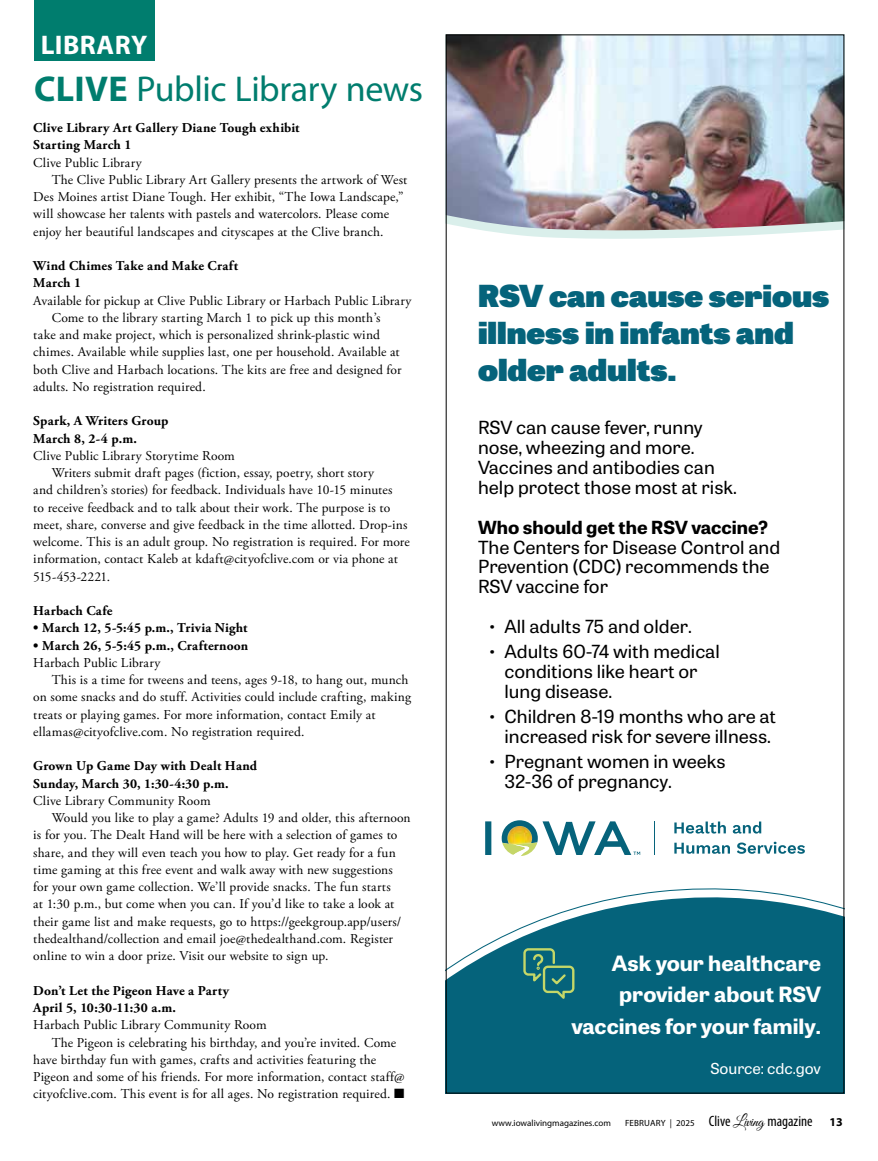
<style>
.page{position:relative;width:878px;height:1161px;background:#fff}
.page>*{position:absolute;margin:0;border:0;box-sizing:border-box;transform-origin:0 0}
.t1{font:36px "Myriad Pro";letter-spacing:-.015em;color:#007d6e}
.t2{font:800 30.3px/36.8px "Tablet Gothic Wide";color:#05637b}
.t3{font:700 27px "Myriad Pro";letter-spacing:.02em;color:#fff}
.t4{font:700 21px/31.5px "Tablet Gothic Wide";color:#fff;text-align:right}
.t5{font:18px/20px "Tablet Gothic Wide";color:#000}
.t6{font:700 18px "Tablet Gothic Wide";color:#000}
.t7{font:15px "Tablet Gothic Wide";color:#fff}
.t8{font:13.5px "Adobe Garamond Pro";letter-spacing:.01em;color:#000}
.t9{font:700 13.5px/17.2px "Adobe Garamond Pro";letter-spacing:.015em;color:#000}
.t10{font:13.5px "Adobe Garamond Pro";letter-spacing:-.04em;color:#000}
.t11{font:700 12px "Myriad Pro";color:#000}
.t12{font:9px "Myriad Pro";color:#000}
.s1{font-weight:700}
.s2{font-stretch:condensed;font-size:15px}
.s3{font-family:"Great Vibes";font-size:15px}
</style>
<div class="page">
<div style="left:34px;top:0;width:120px;height:60px;background:#007d6e"></div>
<svg style="left:448px;top:888px;width:394px;height:204px;fill:#05637b"></svg>
<svg style="left:485px;top:821px;width:6px;height:34px"></svg>
<svg style="left:501px;top:820px;width:139px;height:36px"></svg>
<hr style="left:654px;top:821px;width:1px;height:34px;background:#06637b">
<svg style="left:674px;top:822px;width:51px;height:12px"></svg>
<svg style="left:732px;top:822px;width:29px;height:12px"></svg>
<svg style="left:674px;top:843px;width:56px;height:11px"></svg>
<svg style="left:737px;top:842px;width:67px;height:12px"></svg>
<svg style="left:522px;top:947px;width:53px;height:56px"></svg>
<svg style="left:489px;top:231px;width:329px;height:8px;fill:#daefeb"></svg>
<img style="left:448px;top:36px;width:394px;height:195px">
<h3 class="t3" style="left:41px;top:27px;width:108px">LIBRARY</h3>
<h1 class="t1" style="left:34px;top:67px;width:390px"><span class="s1">CLIVE</span> Public Library news</h1>
<p class="t9" style="left:33px;top:119px;width:268px">Clive Library Art Gallery Diane Tough exhibit<br>Starting March 1</p>
<p class="t8" style="left:33px;top:154px;width:110px">Clive Public Library</p>
<p class="t8" style="left:52px;top:171px;width:357px">The Clive Public Library Art Gallery presents the artwork of West</p>
<p class="t8" style="left:33px;top:189px;width:372px">Des Moines artist Diane Tough. Her exhibit, “The Iowa Landscape,”</p>
<p class="t8" style="left:33px;top:206px;width:357px">will showcase her talents with pastels and watercolors. Please come</p>
<p class="t8" style="left:33px;top:223px;width:352px">enjoy her beautiful landscapes and cityscapes at the Clive branch.</p>
<p class="t9" style="left:33px;top:257px;width:206px">Wind Chimes Take and Make Craft<br>March 1</p>
<p class="t8" style="left:33px;top:292px;width:379px">Available for pickup at Clive Public Library or Harbach Public Library</p>
<p class="t8" style="left:52px;top:310px;width:330px">Come to the library starting March 1 to pick up this month’s</p>
<p class="t8" style="left:33px;top:327px;width:348px">take and make project, which is personalized shrink-plastic wind</p>
<p class="t8" style="left:33px;top:344px;width:368px">chimes. Available while supplies last, one per household. Available at</p>
<p class="t8" style="left:33px;top:361px;width:370px">both Clive and Harbach locations. The kits are free and designed for</p>
<p class="t8" style="left:33px;top:379px;width:174px">adults. No registration required.</p>
<p class="t9" style="left:33px;top:413px;width:137px">Spark, A Writers Group<br>March 8, 2-4 p.m.</p>
<p class="t8" style="left:33px;top:448px;width:203px">Clive Public Library Storytime Room</p>
<p class="t8" style="left:52px;top:465px;width:324px">Writers submit draft pages (fiction, essay, poetry, short story</p>
<p class="t8" style="left:33px;top:482px;width:360px">and children’s stories) for feedback. Individuals have 10-15 minutes</p>
<p class="t8" style="left:33px;top:499px;width:358px">to receive feedback and to talk about their work. The purpose is to</p>
<p class="t8" style="left:33px;top:517px;width:376px">meet, share, converse and give feedback in the time allotted. Drop-ins</p>
<p class="t8" style="left:33px;top:534px;width:378px">welcome. This is an adult group. No registration is required. For more</p>
<p class="t8" style="left:33px;top:551px;width:366px">information, contact Kaleb at kdaft@cityofclive.com or via phone at</p>
<p class="t10" style="left:33px;top:568px;width:78px">515-453-2221.</p>
<p class="t9" style="left:33px;top:603px;width:81px">Harbach Cafe</p>
<p class="t9" style="left:33px;top:620px;width:216px">• March 12, 5-5:45 p.m., Trivia Night</p>
<p class="t9" style="left:33px;top:637px;width:216px">• March 26, 5-5:45 p.m., Crafternoon</p>
<p class="t8" style="left:33px;top:655px;width:129px">Harbach Public Library</p>
<p class="t8" style="left:52px;top:672px;width:358px">This is a time for tweens and teens, ages 9-18, to hang out, munch</p>
<p class="t8" style="left:33px;top:689px;width:379px">on some snacks and do stuff. Activities could include crafting, making</p>
<p class="t8" style="left:33px;top:706px;width:343px">treats or playing games. For more information, contact Emily at</p>
<p class="t8" style="left:33px;top:724px;width:273px">ellamas@cityofclive.com. No registration required.</p>
<p class="t9" style="left:33px;top:758px;width:225px">Grown Up Game Day with Dealt Hand<br>Sunday, March 30, 1:30-4:30 p.m.</p>
<p class="t8" style="left:33px;top:793px;width:179px">Clive Library Community Room</p>
<p class="t8" style="left:52px;top:810px;width:360px">Would you like to play a game? Adults 19 and older, this afternoon</p>
<p class="t8" style="left:33px;top:827px;width:365px">is for you. The Dealt Hand will be here with a selection of games to</p>
<p class="t8" style="left:33px;top:844px;width:364px">share, and they will even teach you how to play. Get ready for a fun</p>
<p class="t8" style="left:33px;top:862px;width:361px">time gaming at this free event and walk away with new suggestions</p>
<p class="t8" style="left:33px;top:879px;width:359px">for your own game collection. We’ll provide snacks. The fun starts</p>
<p class="t8" style="left:33px;top:896px;width:362px">at 1:30 p.m., but come when you can. If you’d like to take a look at</p>
<p class="t8" style="left:33px;top:913px;width:369px">their game list and make requests, go to https://geekgroup.app/users/</p>
<p class="t8" style="left:33px;top:931px;width:361px">thedealthand/collection and email joe@thedealthand.com. Register</p>
<p class="t8" style="left:33px;top:948px;width:297px">online to win a door prize. Visit our website to sign up.</p>
<p class="t9" style="left:33px;top:982px;width:197px">Don’t Let the Pigeon Have a Party<br>April 5, 10:30-11:30 a.m.</p>
<p class="t8" style="left:33px;top:1017px;width:235px">Harbach Public Library Community Room</p>
<p class="t8" style="left:52px;top:1034px;width:346px">The Pigeon is celebrating his birthday, and you’re invited. Come</p>
<p class="t8" style="left:33px;top:1051px;width:344px">have birthday fun with games, crafts and activities featuring the</p>
<p class="t8" style="left:33px;top:1069px;width:373px">Pigeon and some of his friends. For more information, contact staff@</p>
<p class="t8" style="left:33px;top:1086px;width:372px">cityofclive.com. This event is for all ages. No registration required. ■</p>
<h2 class="t2" style="left:478px;top:275px;width:352px">RSV can cause serious illness in infants and older adults.</h2>
<h3 class="t5" style="left:478px;top:417px;width:260px">RSV can cause fever, runny nose, wheezing and more.<br>Vaccines and antibodies can help protect those most at risk.</h3>
<h3 class="t6" style="left:478px;top:513px;width:292px">Who should get the RSV vaccine?</h3>
<h3 class="t5" style="left:478px;top:536px;width:304px">The Centers for Disease Control and<br>Prevention (CDC) recommends the<br>RSV vaccine for</h3>
<h3 class="t5" style="left:488px;top:615px;width:205px">• All adults 75 and older.</h3>
<h3 class="t5" style="left:504px;top:640px;width:217px;text-indent:-16px">• Adults 60-74 with medical conditions like heart or lung disease.</h3>
<h3 class="t5" style="left:488px;top:705px;width:289px;text-align:right">• Children 8-19 months who are at increased risk for severe illness.</h3>
<h3 class="t5" style="left:504px;top:750px;width:223px;text-indent:-16px">• Pregnant women in weeks<br>32-36 of pregnancy.</h3>
<h3 class="t4" style="left:571px;top:946px;width:251px">Ask your healthcare provider about RSV vaccines for your family.</h3>
<p class="t7" style="left:710px;top:1057px;width:112px">Source: cdc.gov</p>
<p class="t12" style="left:492px;top:1118px;width:322px">www.iowalivingmagazines.com FEBRUARY | 2025 <span class="s2">Clive</span> <span class="s3">Living</span> <span class="s2">magazine</span></p>
<p class="t11" style="left:829px;top:1115px;width:15px">13</p>
</div>
